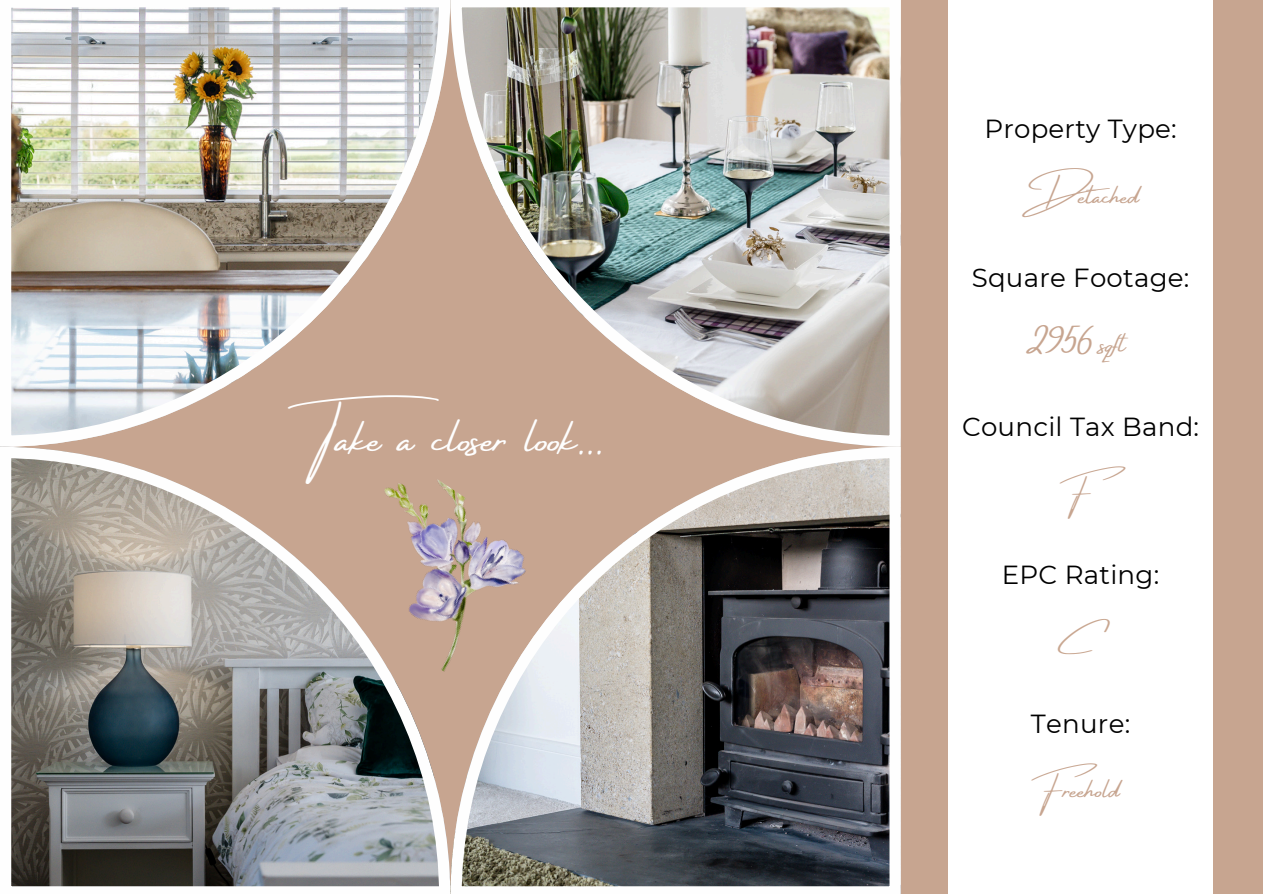
<style>
.page{position:relative;width:1263px;height:894px;background:#fff}
.page>*{position:absolute;margin:0;border:0;box-sizing:border-box;transform-origin:0 0}
.t1{font:46.05px "Amsterdam Four";letter-spacing:.01em;color:#fefefe}
.t2{font:26.1px "Montserrat";letter-spacing:.01em;color:#000}
.t3{font:26.1px "Amsterdam Four";letter-spacing:.01em;color:#c7a590}
.t4{font:26.1px "Amsterdam Four";color:#c9a791}
</style>
<div class="page">
<div style="left:0;top:0;width:1263px;height:893px;background:#c7a590"></div>
<div style="left:948px;top:0;width:265px;height:893px;background:#fff"></div>
<img style="left:0;top:0;width:450px;height:446px">
<svg style="left:0;top:446px;width:450px;height:447px;background:#95928e"></svg>
<img style="left:450px;top:446px;width:450px;height:447px">
<img style="left:450px;top:0;width:450px;height:446px">
<img style="left:319px;top:458px;width:223px;height:221px">
<p class="t1" style="left:319px;top:413px;width:286px">Take a closer look...</p>
<h2 class="t2" style="left:984px;top:113px;width:194px">Property Type:</h2>
<p class="t3" style="left:1022px;top:182px;width:119px">Detached</p>
<h2 class="t2" style="left:972px;top:261px;width:219px">Square Footage:</h2>
<p class="t3" style="left:1025px;top:330px;width:102px">2956 sqft</p>
<p class="t2" style="left:962px;top:410px;width:239px">Council Tax Band:</p>
<p class="t3" style="left:1060px;top:478px;width:67px">F</p>
<p class="t2" style="left:1002px;top:558px;width:159px">EPC Rating:</p>
<p class="t4" style="left:1057px;top:627px;width:54px">C</p>
<p class="t2" style="left:1031px;top:707px;width:101px">Tenure:</p>
<p class="t3" style="left:1031px;top:776px;width:90px">Freehold</p>
</div>
